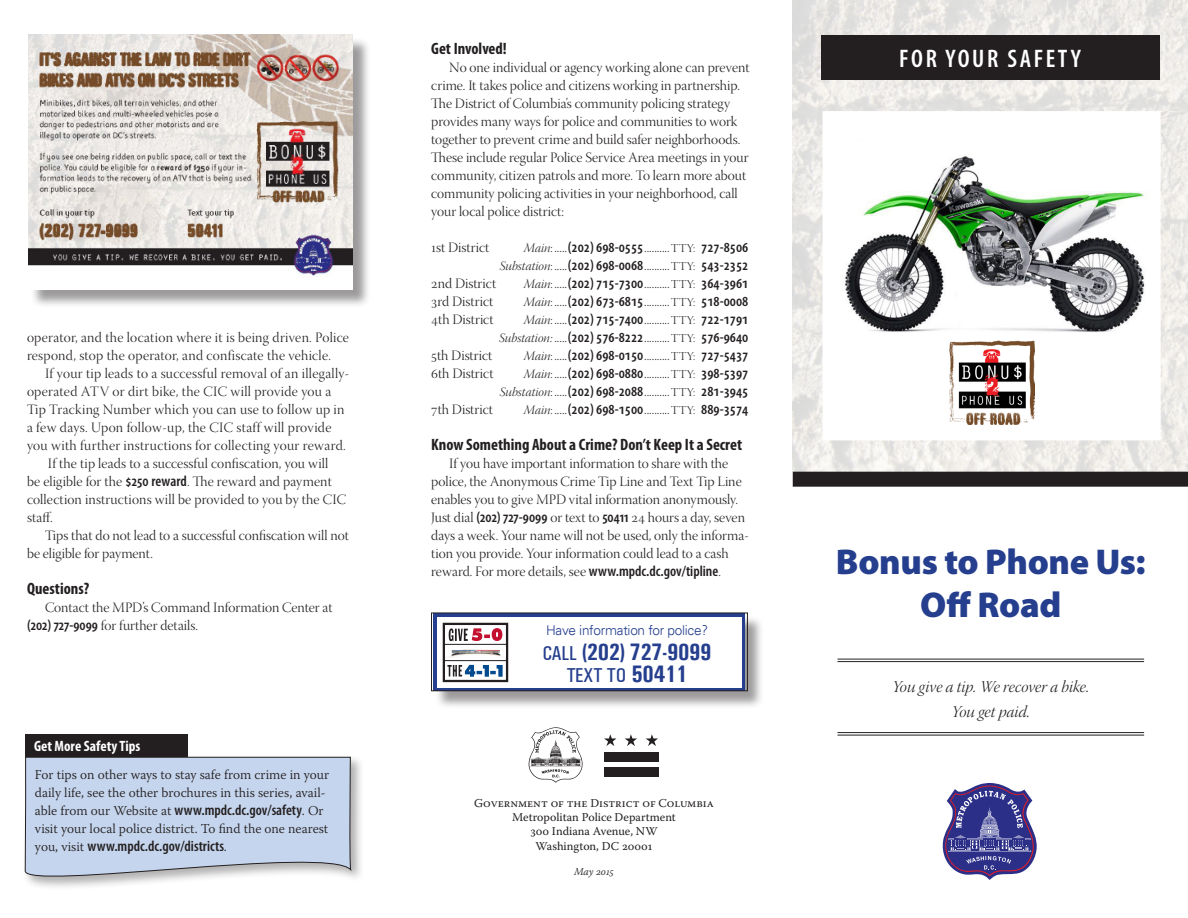
<style>
.page{position:relative;width:1188px;height:918px;background:#fff}
.page>*{position:absolute;margin:0;border:0;box-sizing:border-box;transform-origin:0 0}
.t1{font:900 36px/43.2px "Myriad Pro";letter-spacing:-.01em;color:#253f8e;text-align:center}
.t2{font:600 condensed 25.5px "Myriad Pro";letter-spacing:.1em;color:#fff}
.t3{font:700 condensed 24px "Univers";letter-spacing:-.02em;color:#253f8e}
.t4{font:500 condensed 20.25px "Univers";letter-spacing:-.025em;color:#253f8e}
.subhead{font:700 condensed 16.5px "Myriad Pro";color:#231f20}
.kicker{font:16.5px/25.5px "Warnock Pro Light It Disp";color:#231f20;text-align:center}
.body{font:600 condensed 15px "Myriad Pro";color:#231f20}
.t5{font:700 condensed 15px "Myriad Pro";color:#fff}
.body-2{font:14.25px/18px "Warnock Pro Light Disp";color:#231f20}
.body-3{font:14.25px/18px "Warnock Pro Light Disp";letter-spacing:.02em;color:#231f20}
.t6{font:300 13.5px/18px "Warnock Pro";color:#231f20}
.t7{font:300 13.5px "Univers";letter-spacing:-.02em;color:#253f8e}
.t8{font:12px/14.4px "Warnock Pro";color:#231f20;text-align:center}
.t9{font:italic 300 10.5px "Warnock Pro";letter-spacing:-.01em;color:#231f20}
.s1{font-family:"Myriad Pro";font-weight:600;font-stretch:condensed;font-size:15px}
.s2{font-family:"Warnock Pro";font-weight:300;font-stretch:normal;font-size:13.5px}
.s3{font-family:"Warnock Pro Light It Disp";font-weight:400;font-stretch:normal;font-size:12.75px}
.s4{font-family:"Warnock Pro Light Disp";font-weight:400;font-stretch:normal;font-size:12.75px}
.s5{font-family:"Warnock Pro Light Disp";font-weight:400;font-stretch:normal;font-size:14.25px}
.s6{font-family:"Warnock Pro Light Disp";font-weight:400;font-stretch:normal;font-size:12px}
.s7{font-weight:500;font-size:20.25px}
.s8{font-weight:700;font-size:24px}
</style>
<div class="page">
<img style="left:793px;top:0;width:395px;height:472px">
<img style="left:529px;top:728px;width:54px;height:55px">
<div style="left:604px;top:752px;width:54px;height:10px;background:#231f20"></div>
<div style="left:604px;top:767px;width:54px;height:10px;background:#231f20"></div>
<svg style="left:604px;top:734px;width:12px;height:12px"></svg>
<svg style="left:625px;top:734px;width:12px;height:12px"></svg>
<svg style="left:646px;top:734px;width:12px;height:12px"></svg>
<div style="left:793px;top:472px;width:395px;height:15px;background:#231f20"></div>
<div style="left:821px;top:35px;width:338px;height:44px;background:#231f20"></div>
<svg style="left:943px;top:783px;width:94px;height:96px"></svg>
<div style="left:826px;top:114px;width:332px;height:323px;background:#fff"></div>
<img style="left:845px;top:156px;width:300px;height:176px">
<hr style="left:838px;top:659px;width:306px;height:1px;background:#231f20">
<hr style="left:838px;top:661px;width:306px;height:1px;background:#231f20">
<hr style="left:838px;top:732px;width:306px;height:1px;background:#231f20">
<hr style="left:838px;top:735px;width:306px;height:1px;background:#231f20">
<img style="left:949px;top:340px;width:86px;height:85px">
<div style="left:30px;top:37px;width:341px;height:272px;background:#231f20;opacity:.45"></div>
<div style="left:28px;top:35px;width:324px;height:255px;background:#fff"></div>
<img style="left:28px;top:35px;width:324px;height:242px">
<div style="left:23px;top:755px;width:342px;height:136px;background:#231f20;opacity:.35"></div>
<svg style="left:25px;top:757px;width:327px;height:134px;background:#c7d4e8"></svg>
<div style="left:25px;top:734px;width:163px;height:23px;background:#231f20"></div>
<div style="left:434px;top:615px;width:332px;height:95px;background:#231f20;opacity:.45"></div>
<svg style="left:434px;top:615px;width:311px;height:74px;fill:#253f8e"></svg>
<div style="left:437px;top:617px;width:305px;height:70px;background:#fff"></div>
<div style="left:443px;top:623px;width:65px;height:59px;border:2px solid #231f20"></div>
<img style="left:445px;top:647px;width:61px;height:11px">
<svg style="left:449px;top:628px;width:53px;height:13px"></svg>
<svg style="left:447px;top:665px;width:56px;height:12px"></svg>
<hr style="left:445px;top:644px;width:61px;height:1px;background:#231f20">
<hr style="left:445px;top:660px;width:61px;height:1px;background:#231f20">
<div style="left:431px;top:613px;width:317px;height:78px;border:1px solid #231f20"></div>
<p class="body-3" style="left:27px;top:330px;width:324px">operator, and the location where it is being driven. Police respond, stop the operator, and confiscate the vehicle.</p>
<p class="body-3" style="left:27px;top:366px;width:324px;text-indent:18px">If your tip leads to a successful removal of an illegally&shy;operated ATV or dirt bike, the CIC will provide you a Tip Tracking Number which you can use to follow up in a few days. Upon follow-up, the CIC staff will provide you with further instructions for collecting your reward.</p>
<p class="body-2" style="left:27px;top:456px;width:321px;text-indent:21px">If the tip leads to a successful confiscation, you will<br>be eligible for the <span class="s1">$250 reward</span>. The reward and payment collection instructions will be provided to you by the CIC staff.</p>
<p class="body-2" style="left:27px;top:528px;width:324px;text-indent:18px">Tips that do not lead to a successful confiscation will not be eligible for payment.</p>
<p class="subhead" style="left:27px;top:578px;width:64px">Questions?</p>
<p class="body-2" style="left:27px;top:600px;width:307px;text-indent:18px">Contact the MPD’s Command Information Center at <span class="s1">(202) 727-9099</span> for further details.</p>
<p class="t5" style="left:34px;top:737px;width:108px">Get More Safety Tips</p>
<p class="t6" style="left:35px;top:765px;width:296px">For tips on other ways to stay safe from crime in your daily life, see the other brochures in this series, avail&shy;able from our Website at <span class="s1">www.mpdc.dc.gov/safety</span>. Or visit your local police district. To find the one nearest</p>
<p class="body" style="left:35px;top:836px;width:193px"><span class="s2">you, visit</span> www.mpdc.dc.gov/districts<span class="s2">.</span></p>
<p class="subhead" style="left:431px;top:38px;width:77px">Get Involved!</p>
<p class="body-2" style="left:431px;top:60px;width:320px;text-indent:18px">No one individual or agency working alone can prevent crime. It takes police and citizens working in partnership.<br>The District of Columbia’s community policing strategy provides many ways for police and communities to work together to prevent crime and build safer neighborhoods.<br>These include regular Police Service Area meetings in your community, citizen patrols and more. To learn more about community policing activities in your neighborhood, call your local police district:</p>
<p class="body-2" style="left:431px;top:240px;width:60px">1st District</p>
<p class="body" style="left:524px;top:238px;width:226px"><span class="s3">Main</span><span class="s4">:</span> <span class="s5">.....</span>(202) 698-0555<span class="s5">..........</span><span class="s6">TTY:</span> 727-8506</p>
<p class="body" style="left:500px;top:256px;width:250px"><span class="s3">Substation</span><span class="s4">:</span> <span class="s5">.....</span>(202) 698-0068<span class="s5">..........</span><span class="s6">TTY:</span> 543-2352</p>
<p class="body-2" style="left:431px;top:276px;width:67px">2nd District</p>
<p class="body" style="left:524px;top:274px;width:226px"><span class="s3">Main</span><span class="s4">:</span> <span class="s5">.....</span>(202) 715-7300<span class="s5">..........</span><span class="s6">TTY:</span> 364-3961</p>
<p class="body-2" style="left:431px;top:294px;width:64px">3rd District</p>
<p class="body" style="left:524px;top:292px;width:226px"><span class="s3">Main</span><span class="s4">:</span> <span class="s5">.....</span>(202) 673-6815<span class="s5">..........</span><span class="s6">TTY:</span> 518-0008</p>
<p class="body-2" style="left:431px;top:312px;width:64px">4th District</p>
<p class="body" style="left:524px;top:310px;width:226px"><span class="s3">Main</span><span class="s4">:</span> <span class="s5">.....</span>(202) 715-7400<span class="s5">..........</span><span class="s6">TTY:</span> 722-1791</p>
<p class="body" style="left:499px;top:328px;width:251px"><span class="s3">Substation:</span> <span class="s5">.....</span>(202) 576-8222<span class="s5">..........</span><span class="s6">TTY:</span> 576-9640</p>
<p class="body-2" style="left:431px;top:348px;width:63px">5th District</p>
<p class="body" style="left:524px;top:346px;width:226px"><span class="s3">Main</span><span class="s4">:</span> <span class="s5">.....</span>(202) 698-0150<span class="s5">..........</span><span class="s6">TTY:</span> 727-5437</p>
<p class="body-2" style="left:431px;top:366px;width:64px">6th District</p>
<p class="body" style="left:524px;top:364px;width:226px"><span class="s3">Main</span><span class="s4">:</span> <span class="s5">.....</span>(202) 698-0880<span class="s5">..........</span><span class="s6">TTY:</span> 398-5397</p>
<p class="body" style="left:500px;top:382px;width:250px"><span class="s3">Substation</span><span class="s4">:</span> <span class="s5">.....</span>(202) 698-2088<span class="s5">..........</span><span class="s6">TTY:</span> 281-3945</p>
<p class="body-2" style="left:431px;top:402px;width:63px">7th District</p>
<p class="body" style="left:524px;top:400px;width:226px"><span class="s3">Main</span><span class="s4">:</span> <span class="s5">.....</span>(202) 698-1500<span class="s5">..........</span><span class="s6">TTY:</span> 889-3574</p>
<p class="subhead" style="left:431px;top:434px;width:312px">Know Something About a Crime? Don’t Keep It a Secret</p>
<p class="body-2" style="left:431px;top:456px;width:319px;text-indent:18px">If you have important information to share with the police, the Anonymous Crime Tip Line and Text Tip Line enables you to give MPD vital information anonymously.<br>Just dial <span class="s1">(202) 727-9099</span> or text to <span class="s1">50411</span> 24 hours a day, seven days a week. Your name will not be used, only the informa&shy;tion you provide. Your information could lead to a cash reward. For more details, see <span class="s1">www.mpdc.dc.gov/tipline</span>.</p>
<p class="t7" style="left:546px;top:622px;width:164px">Have information for police?</p>
<p class="t3" style="left:543px;top:637px;width:171px"><span class="s7">CALL</span> (202) 727-9099</p>
<p class="t4" style="left:566px;top:663px;width:123px">TEXT TO <span class="s8">50411</span></p>
<p class="t8" style="left:474px;top:795px;width:241px">Government of the District of Columbia<br>Metropolitan Police Department<br>300 Indiana Avenue, NW<br>Washington, DC 20001</p>
<p class="t9" style="left:574px;top:865px;width:41px">May 2015</p>
<h2 class="t2" style="left:899px;top:42px;width:183px">FOR YOUR SAFETY</h2>
<p class="t1" style="left:836px;top:540px;width:311px">Bonus to Phone Us:<br>Off Road</p>
<p class="kicker" style="left:892px;top:675px;width:199px">You give a tip. We recover a bike.<br>You get paid.</p>
</div>
